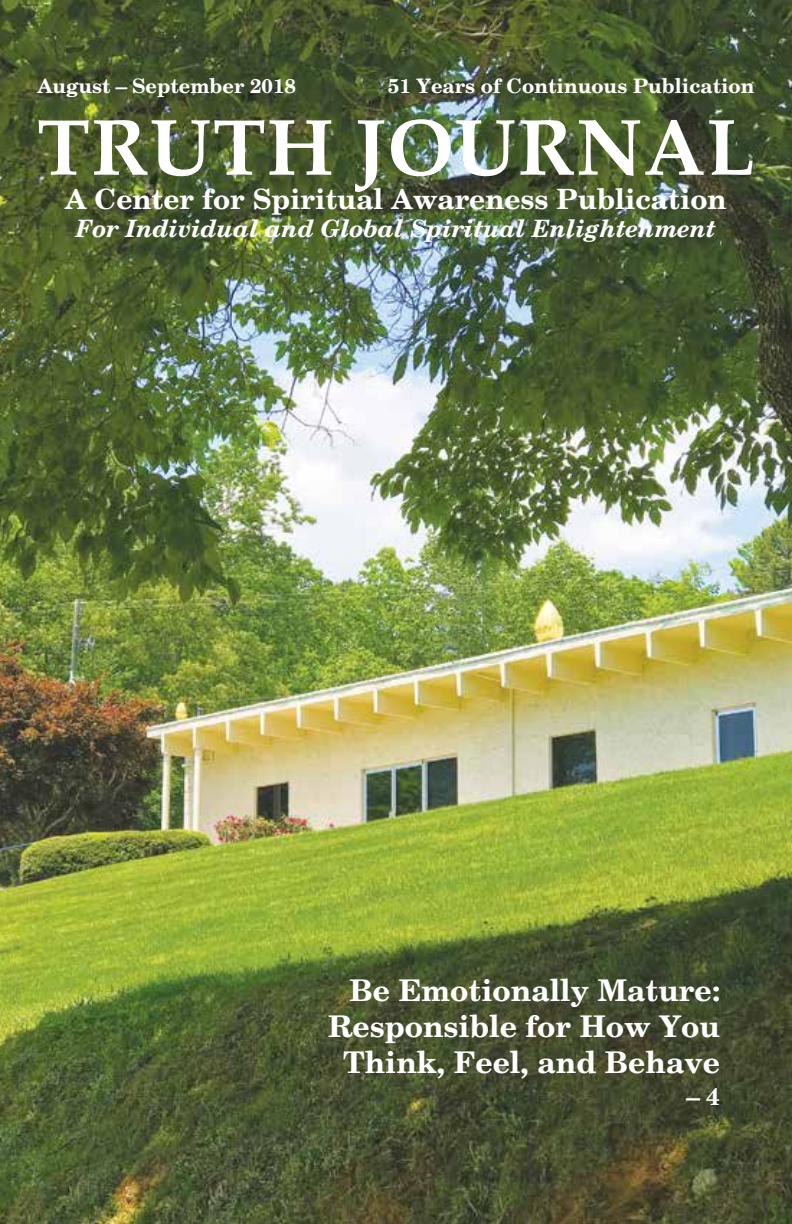
<style>
.page{position:relative;width:792px;height:1224px;background:#fff}
.page>*{position:absolute;margin:0;border:0;box-sizing:border-box;transform-origin:0 0}
.t1{font:700 80px "Palatino";letter-spacing:.01em;color:#fff}
.t2{font:700 30px/36px "New Century Schlbk";color:#fff;text-align:right}
.t3{font:700 28px "New Century Schlbk";color:#fff}
.t4{font:italic 700 24px "New Century Schlbk";color:#fff}
.t5{font:700 24px "New Century Schlbk";color:#fff}
.t6{font:700 20px "New Century Schlbk";color:#fff}
</style>
<div class="page">
<img style="left:0;top:0;width:792px;height:1224px">
<p class="t6" style="left:37px;top:73px;width:260px">August – September 2018</p>
<p class="t6" style="left:388px;top:73px;width:368px">51 Years of Continuous Publication</p>
<h1 class="t1" style="left:37px;top:79px;width:720px">TRUTH JOURNAL</h1>
<p class="t3" style="left:65px;top:181px;width:663px">A Center for Spiritual Awareness Publication</p>
<p class="t4" style="left:76px;top:213px;width:642px">For Individual and Global Spiritual Enlightenment</p>
<p class="t2" style="left:328px;top:972px;width:393px">Be Emotionally Mature:<br>Responsible for How You<br>Think, Feel, and Behave</p>
<p class="t5" style="left:687px;top:1081px;width:34px">– 4</p>
</div>
